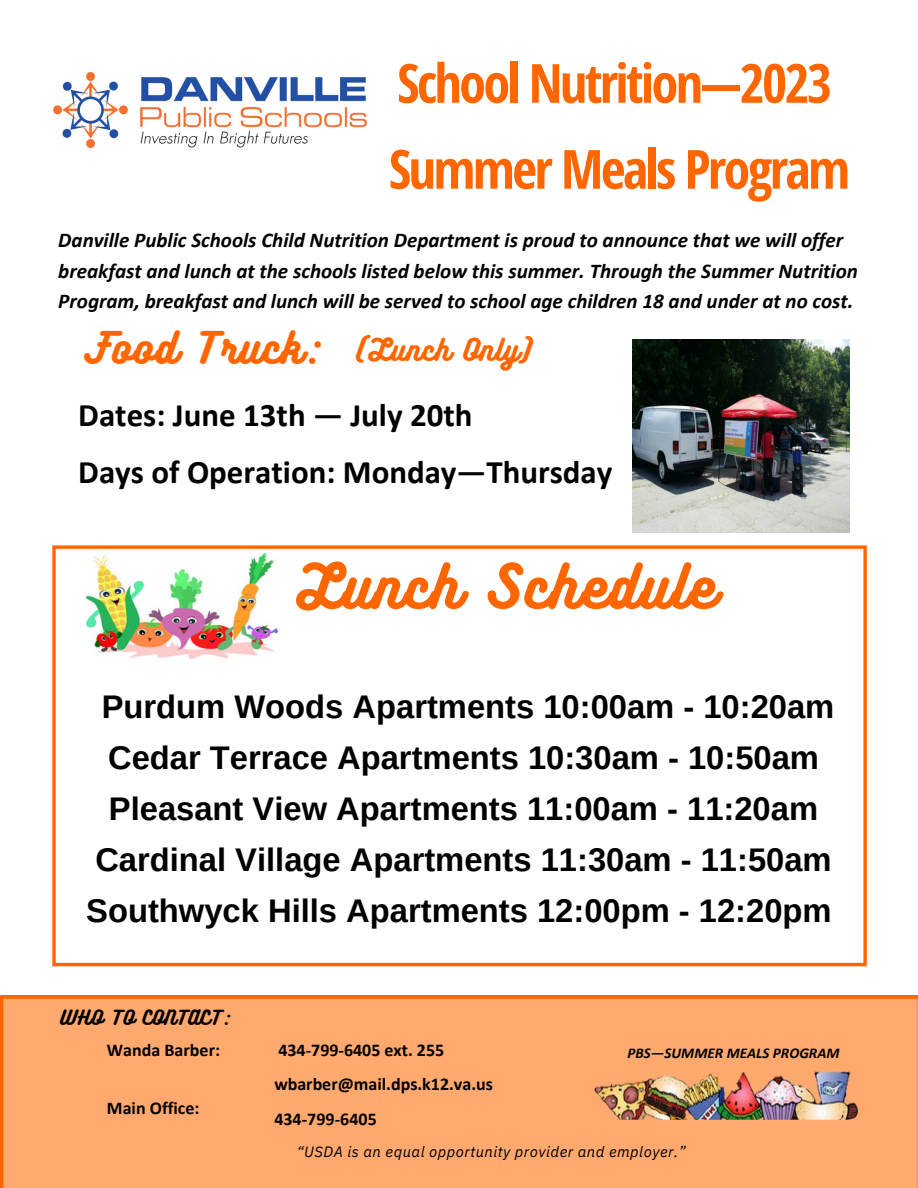
<style>
.page{position:relative;width:918px;height:1188px;background:#fff}
.page>*{position:absolute;margin:0;border:0;box-sizing:border-box;transform-origin:0 0}
.t1{font:700 54px "Open Sans Condensed";letter-spacing:-.045em;color:#f60}
.t2{font:54px "Bukhari Script";letter-spacing:.04em;color:#f60}
.t3{font:39px "Bukhari Script";letter-spacing:.04em;color:#f60}
.t4{font:700 33px "Calibri";color:#000}
.t5{font:700 32.7px/51.2px "Arimo";color:#000;text-align:center}
.t6{font:27px "Bukhari Script";letter-spacing:.04em;color:#f60}
.t7{font:italic 700 21px/30.3px "Calibri";color:#000}
.t8{font:700 18px "Calibri";color:#000}
.t9{font:18px "Bukhari Script";letter-spacing:.05em;color:#000}
.t10{font:italic 15px "IBM Plex Sans";letter-spacing:.03em;color:#000}
.t11{font:italic 700 15px "Calibri";letter-spacing:.005em;color:#000}
</style>
<div class="page">
<img style="left:87px;top:553px;width:190px;height:106px">
<div style="left:0;top:995px;width:918px;height:193px;background:#ffa96f"></div>
<img style="left:595px;top:1016px;width:263px;height:119px">
<img style="left:595px;top:1035px;width:14px;height:11px">
<img style="left:850px;top:1024px;width:8px;height:7px">
<svg style="left:843px;top:1024px;width:7px;height:7px"></svg>
<div style="left:52px;top:545px;width:815px;height:421px;border:3px solid #f60"></div>
<img style="left:633px;top:339px;width:217px;height:194px">
<img style="left:53px;top:72px;width:314px;height:77px">
<p class="t1" style="left:397px;top:45px;width:436px">School Nutrition—2023</p>
<p class="t1" style="left:389px;top:131px;width:463px">Summer Meals Program</p>
<p class="t7" style="left:58px;top:227px;width:801px">Danville Public Schools Child Nutrition Department is proud to announce that we will offer breakfast and lunch at the schools listed below this summer. Through the Summer Nutrition<br>Program, breakfast and lunch will be served to school age children 18 and under at no cost.</p>
<p class="t3" style="left:84px;top:322px;width:236px">Food Truck:</p>
<p class="t6" style="left:356px;top:332px;width:177px">(Lunch Only)</p>
<p class="t4" style="left:78px;top:402px;width:396px">Dates: June 13th — July 20th</p>
<p class="t4" style="left:78px;top:458px;width:536px">Days of Operation: Monday—Thursday</p>
<p class="t2" style="left:297px;top:551px;width:420px">Lunch Schedule</p>
<p class="t5" style="left:86px;top:681px;width:750px">Purdum Woods Apartments 10:00am - 10:20am Cedar Terrace Apartments 10:30am - 10:50am Pleasant View Apartments 11:00am - 11:20am Cardinal Village Apartments 11:30am - 11:50am Southwyck Hills Apartments 12:00pm - 12:20pm</p>
<p class="t9" style="left:60px;top:1006px;width:171px">WHO TO CONTACT:</p>
<p class="t8" style="left:107px;top:1043px;width:115px">Wanda Barber:</p>
<p class="t8" style="left:107px;top:1100px;width:94px">Main Office:</p>
<p class="t8" style="left:278px;top:1042px;width:167px">434-799-6405 ext. 255</p>
<p class="t8" style="left:274px;top:1077px;width:220px">wbarber@mail.dps.k12.va.us</p>
<p class="t8" style="left:274px;top:1112px;width:104px">434-799-6405</p>
<p class="t10" style="left:297px;top:1141px;width:390px">“USDA is an equal opportunity provider and employer.”</p>
<p class="t11" style="left:628px;top:1047px;width:213px">PBS—SUMMER MEALS PROGRAM</p>
</div>
